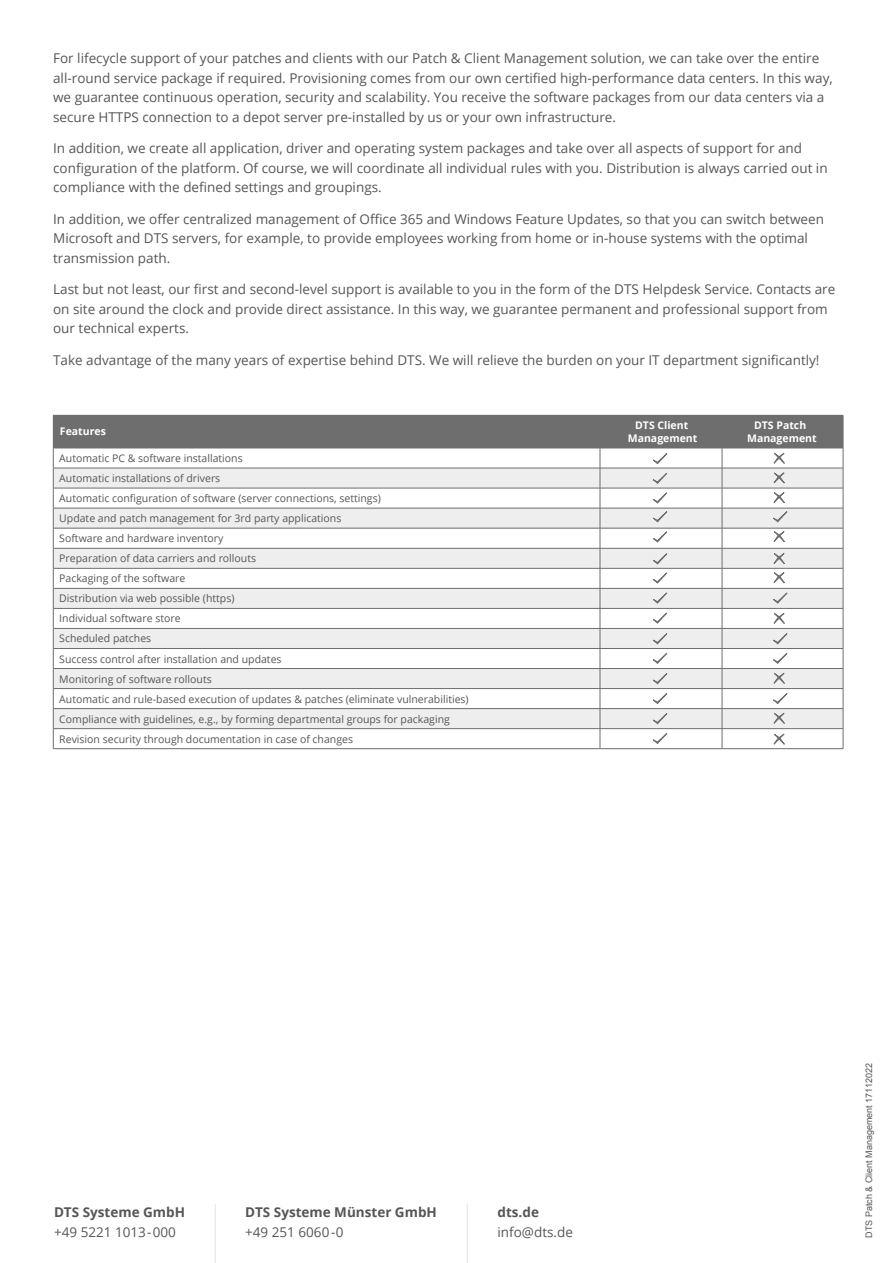
<style>
.page{position:relative;width:893px;height:1263px;background:#fff}
.page>*{position:absolute;margin:0;border:0;box-sizing:border-box;transform-origin:0 0}
.t1{font:13.5px/19.5px "Open Sans";color:#565655}
.t2{font:700 13.5px "Open Sans";color:#565655}
.t3{font:10.5px/20.1px "Open Sans";color:#565655}
.t4{font:700 10.5px/12.6px "Open Sans";color:#fff;text-align:center}
.t5{font:9px "Arial";color:#565655}
</style>
<div class="page">
<hr style="left:215px;top:1204px;width:1px;height:59px;background:#9c9c9d">
<hr style="left:467px;top:1204px;width:1px;height:59px;background:#9c9c9d">
<div style="left:53px;top:415px;width:790px;height:32px;background:#6e6e6e"></div>
<div style="left:53px;top:468px;width:790px;height:20px;background:#eee"></div>
<div style="left:53px;top:508px;width:790px;height:20px;background:#eee"></div>
<div style="left:53px;top:548px;width:790px;height:20px;background:#eee"></div>
<div style="left:53px;top:588px;width:790px;height:20px;background:#eee"></div>
<div style="left:53px;top:628px;width:790px;height:20px;background:#eee"></div>
<div style="left:53px;top:668px;width:790px;height:21px;background:#eee"></div>
<div style="left:53px;top:709px;width:790px;height:19px;background:#eee"></div>
<svg style="left:653px;top:453px;width:15px;height:11px"></svg>
<svg style="left:653px;top:473px;width:15px;height:10px"></svg>
<svg style="left:653px;top:492px;width:15px;height:11px"></svg>
<svg style="left:653px;top:531px;width:15px;height:11px"></svg>
<svg style="left:653px;top:553px;width:15px;height:11px"></svg>
<svg style="left:653px;top:572px;width:15px;height:11px"></svg>
<svg style="left:653px;top:612px;width:15px;height:11px"></svg>
<svg style="left:653px;top:673px;width:15px;height:11px"></svg>
<svg style="left:653px;top:713px;width:15px;height:11px"></svg>
<svg style="left:653px;top:733px;width:15px;height:11px"></svg>
<svg style="left:653px;top:511px;width:14px;height:11px"></svg>
<svg style="left:653px;top:592px;width:15px;height:11px"></svg>
<svg style="left:653px;top:633px;width:14px;height:11px"></svg>
<svg style="left:653px;top:652px;width:15px;height:11px"></svg>
<svg style="left:653px;top:693px;width:15px;height:11px"></svg>
<svg style="left:773px;top:592px;width:15px;height:11px"></svg>
<svg style="left:773px;top:633px;width:15px;height:11px"></svg>
<svg style="left:773px;top:652px;width:15px;height:11px"></svg>
<svg style="left:773px;top:693px;width:15px;height:11px"></svg>
<svg style="left:774px;top:452px;width:11px;height:12px"></svg>
<svg style="left:774px;top:472px;width:11px;height:12px"></svg>
<svg style="left:773px;top:492px;width:16px;height:30px"></svg>
<svg style="left:774px;top:531px;width:11px;height:11px"></svg>
<svg style="left:774px;top:553px;width:11px;height:11px"></svg>
<svg style="left:774px;top:572px;width:11px;height:11px"></svg>
<svg style="left:774px;top:613px;width:11px;height:11px"></svg>
<svg style="left:774px;top:673px;width:11px;height:11px"></svg>
<svg style="left:774px;top:713px;width:11px;height:11px"></svg>
<svg style="left:774px;top:733px;width:11px;height:12px"></svg>
<hr style="left:53px;top:415px;width:1px;height:33px;background:#6e6e6e">
<hr style="left:600px;top:415px;width:1px;height:33px;background:#6e6e6e">
<hr style="left:722px;top:415px;width:1px;height:33px;background:#6e6e6e">
<hr style="left:843px;top:415px;width:1px;height:33px;background:#6e6e6e">
<hr style="left:53px;top:448px;width:547px;height:1px;background:#6e6e6e">
<hr style="left:600px;top:448px;width:122px;height:1px;background:#6e6e6e">
<hr style="left:722px;top:448px;width:121px;height:1px;background:#6e6e6e">
<hr style="left:53px;top:468px;width:547px;height:1px;background:#6e6e6e">
<hr style="left:600px;top:468px;width:122px;height:1px;background:#6e6e6e">
<hr style="left:722px;top:468px;width:121px;height:1px;background:#6e6e6e">
<hr style="left:53px;top:488px;width:547px;height:1px;background:#6e6e6e">
<hr style="left:600px;top:488px;width:122px;height:1px;background:#6e6e6e">
<hr style="left:722px;top:488px;width:121px;height:1px;background:#6e6e6e">
<hr style="left:53px;top:508px;width:547px;height:1px;background:#6e6e6e">
<hr style="left:600px;top:508px;width:122px;height:1px;background:#6e6e6e">
<hr style="left:722px;top:508px;width:121px;height:1px;background:#6e6e6e">
<hr style="left:53px;top:528px;width:547px;height:1px;background:#6e6e6e">
<hr style="left:600px;top:528px;width:122px;height:1px;background:#6e6e6e">
<hr style="left:722px;top:528px;width:121px;height:1px;background:#6e6e6e">
<hr style="left:53px;top:548px;width:547px;height:1px;background:#6e6e6e">
<hr style="left:600px;top:548px;width:122px;height:1px;background:#6e6e6e">
<hr style="left:722px;top:548px;width:121px;height:1px;background:#6e6e6e">
<hr style="left:53px;top:568px;width:547px;height:1px;background:#6e6e6e">
<hr style="left:600px;top:568px;width:122px;height:1px;background:#6e6e6e">
<hr style="left:722px;top:568px;width:121px;height:1px;background:#6e6e6e">
<hr style="left:53px;top:588px;width:547px;height:1px;background:#6e6e6e">
<hr style="left:600px;top:588px;width:122px;height:1px;background:#6e6e6e">
<hr style="left:722px;top:588px;width:121px;height:1px;background:#6e6e6e">
<hr style="left:53px;top:608px;width:547px;height:1px;background:#6e6e6e">
<hr style="left:600px;top:608px;width:122px;height:1px;background:#6e6e6e">
<hr style="left:722px;top:608px;width:121px;height:1px;background:#6e6e6e">
<hr style="left:53px;top:628px;width:547px;height:1px;background:#6e6e6e">
<hr style="left:600px;top:628px;width:122px;height:1px;background:#6e6e6e">
<hr style="left:722px;top:628px;width:121px;height:1px;background:#6e6e6e">
<hr style="left:53px;top:648px;width:547px;height:1px;background:#6e6e6e">
<hr style="left:600px;top:648px;width:122px;height:1px;background:#6e6e6e">
<hr style="left:722px;top:648px;width:121px;height:1px;background:#6e6e6e">
<hr style="left:53px;top:668px;width:547px;height:1px;background:#6e6e6e">
<hr style="left:600px;top:668px;width:122px;height:1px;background:#6e6e6e">
<hr style="left:722px;top:668px;width:121px;height:1px;background:#6e6e6e">
<hr style="left:53px;top:688px;width:547px;height:1px;background:#6e6e6e">
<hr style="left:600px;top:688px;width:122px;height:1px;background:#6e6e6e">
<hr style="left:722px;top:688px;width:121px;height:1px;background:#6e6e6e">
<hr style="left:53px;top:708px;width:547px;height:1px;background:#6e6e6e">
<hr style="left:600px;top:708px;width:122px;height:1px;background:#6e6e6e">
<hr style="left:722px;top:708px;width:121px;height:1px;background:#6e6e6e">
<hr style="left:53px;top:728px;width:547px;height:1px;background:#6e6e6e">
<svg style="left:53px;top:448px;width:1px;height:300px"></svg>
<hr style="left:600px;top:728px;width:122px;height:1px;background:#6e6e6e">
<svg style="left:600px;top:448px;width:1px;height:300px"></svg>
<hr style="left:722px;top:728px;width:121px;height:1px;background:#6e6e6e">
<svg style="left:722px;top:448px;width:1px;height:300px"></svg>
<svg style="left:843px;top:448px;width:1px;height:300px"></svg>
<hr style="left:53px;top:748px;width:547px;height:1px;background:#6e6e6e">
<hr style="left:600px;top:748px;width:122px;height:1px;background:#6e6e6e">
<hr style="left:722px;top:748px;width:121px;height:1px;background:#6e6e6e">
<p class="t1" style="left:53px;top:48px;width:781px">For lifecycle support of your patches and clients with our Patch &amp; Client Management solution, we can take over the entire all-round service package if required. Provisioning comes from our own certified high-performance data centers. In this way, we guarantee continuous operation, security and scalability. You receive the software packages from our data centers via a secure HTTPS connection to a depot server pre-installed by us or your own infrastructure.</p>
<p class="t1" style="left:53px;top:138px;width:776px">In addition, we create all application, driver and operating system packages and take over all aspects of support for and configuration of the platform. Of course, we will coordinate all individual rules with you. Distribution is always carried out in compliance with the defined settings and groupings.</p>
<p class="t1" style="left:53px;top:209px;width:772px">In addition, we offer centralized management of Office 365 and Windows Feature Updates, so that you can switch between<br>Microsoft and DTS servers, for example, to provide employees working from home or in-house systems with the optimal transmission path.</p>
<p class="t1" style="left:53px;top:279px;width:784px">Last but not least, our first and second-level support is available to you in the form of the DTS Helpdesk Service. Contacts are on site around the clock and provide direct assistance. In this way, we guarantee permanent and professional support from our technical experts.</p>
<p class="t1" style="left:53px;top:349px;width:768px">Take advantage of the many years of expertise behind DTS. We will relieve the burden on your IT department significantly!</p>
<p class="t4" style="left:60px;top:424px;width:47px">Features</p>
<p class="t4" style="left:628px;top:419px;width:71px">DTS Client<br>Management</p>
<p class="t4" style="left:747px;top:419px;width:71px">DTS Patch<br>Management</p>
<p class="t3" style="left:59px;top:448px;width:411px">Automatic PC &amp; software installations<br>Automatic installations of drivers<br>Automatic configuration of software (server connections, settings)<br>Update and patch management for 3rd party applications<br>Software and hardware inventory<br>Preparation of data carriers and rollouts<br>Packaging of the software<br>Distribution via web possible (https)<br>Individual software store<br>Scheduled patches<br>Success control after installation and updates<br>Monitoring of software rollouts<br>Automatic and rule-based execution of updates &amp; patches (eliminate vulnerabilities)<br>Compliance with guidelines, e.g., by forming departmental groups for packaging Revision security through documentation in case of changes</p>
<p class="t2" style="left:54px;top:1203px;width:133px">DTS Systeme GmbH</p>
<p class="t1" style="left:54px;top:1222px;width:123px">+49 5221 1013-000</p>
<p class="t2" style="left:245px;top:1203px;width:193px">DTS Systeme Münster GmbH</p>
<p class="t1" style="left:245px;top:1222px;width:100px">+49 251 6060 -0</p>
<p class="t2" style="left:497px;top:1203px;width:43px">dts.de</p>
<p class="t1" style="left:497px;top:1222px;width:77px">info@dts.de</p>
<p class="t5" style="left:863px;top:1238px;width:176px;rotate:-90deg">DTS Patch &amp; Client Management 17112022</p>
</div>
